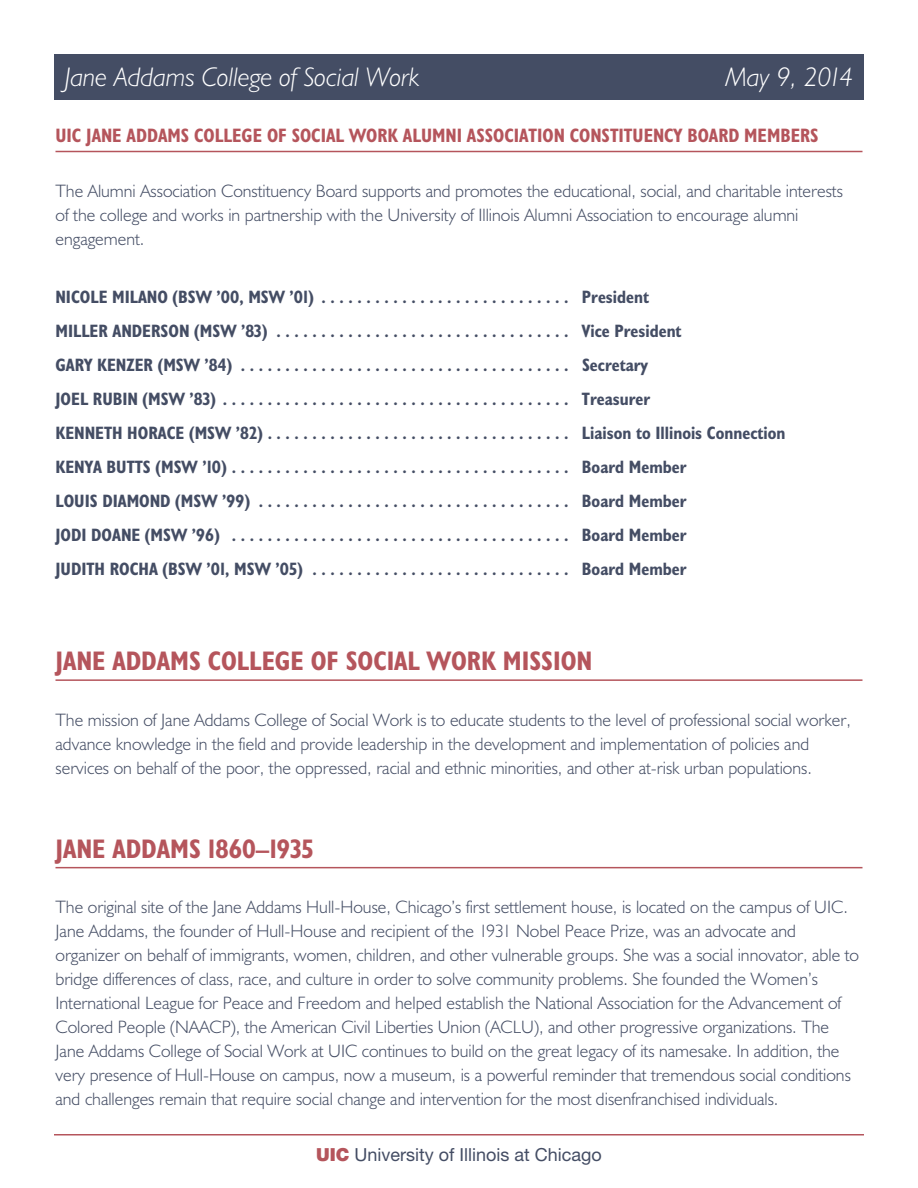
<style>
.page{position:relative;width:918px;height:1188px;background:#fff}
.page>*{position:absolute;margin:0;border:0;box-sizing:border-box;transform-origin:0 0}
.t1{font:700 condensed 27px "Humanist 521 BT";color:#b5555c}
.t2{font:italic 300 27px "Humanist 521 BT";color:#fff}
.t3{font:700 condensed 19.5px "Humanist 521 BT";color:#b5555c}
.t4{font:300 18px/24px "Humanist 521 BT";color:#444d64}
.t5{font:700 condensed 18px/34px "Humanist 521 BT";color:#444d64}
.t6{font:18px "Helvetica Neue";color:#444d64}
.s1{font-weight:900;color:#b5555c}
</style>
<div class="page">
<div style="left:54px;top:54px;width:810px;height:45px;background:#444d64"></div>
<hr style="left:54px;top:1134px;width:810px;height:2px;background:#b5555c">
<hr style="left:56px;top:679px;width:806px;height:2px;background:#b5555c">
<hr style="left:56px;top:867px;width:806px;height:1px;background:#b5555c">
<hr style="left:56px;top:151px;width:806px;height:1px;background:#b5555c">
<p class="t2" style="left:65px;top:61px;width:356px">Jane Addams College of Social Work</p>
<p class="t2" style="left:725px;top:61px;width:129px">May 9, 2014</p>
<p class="t3" style="left:56px;top:124px;width:765px">UIC JANE ADDAMS COLLEGE OF SOCIAL WORK ALUMNI ASSOCIATION CONSTITUENCY BOARD MEMBERS</p>
<p class="t4" style="left:56px;top:179px;width:789px">The Alumni Association Constituency Board supports and promotes the educational, social, and charitable interests of the college and works in partnership with the University of Illinois Alumni Association to encourage alumni engagement.</p>
<p class="t5" style="left:56px;top:280px;width:731px">NICOLE MILANO (BSW ’00, MSW ’01) . . . . . . . . . . . . . . . . . . . . . . . . . . . . President<br>MILLER ANDERSON (MSW ’83) . . . . . . . . . . . . . . . . . . . . . . . . . . . . . . . . . Vice President<br>GARY KENZER (MSW ’84) . . . . . . . . . . . . . . . . . . . . . . . . . . . . . . . . . . . . . Secretary<br>JOEL RUBIN (MSW ’83) . . . . . . . . . . . . . . . . . . . . . . . . . . . . . . . . . . . . . . . Treasurer<br>KENNETH HORACE (MSW ’82) . . . . . . . . . . . . . . . . . . . . . . . . . . . . . . . . . . Liaison to Illinois Connection KENYA BUTTS (MSW ’10) . . . . . . . . . . . . . . . . . . . . . . . . . . . . . . . . . . . . . . Board Member<br>LOUIS DIAMOND (MSW ’99) . . . . . . . . . . . . . . . . . . . . . . . . . . . . . . . . . . . Board Member<br>JODI DOANE (MSW ’96) . . . . . . . . . . . . . . . . . . . . . . . . . . . . . . . . . . . . . . Board Member<br>JUDITH ROCHA (BSW ’01, MSW ’05) . . . . . . . . . . . . . . . . . . . . . . . . . . . . . Board Member</p>
<p class="t1" style="left:56px;top:645px;width:538px">JANE ADDAMS COLLEGE OF SOCIAL WORK MISSION</p>
<p class="t4" style="left:56px;top:708px;width:797px">The mission of Jane Addams College of Social Work is to educate students to the level of professional social worker, advance knowledge in the field and provide leadership in the development and implementation of policies and services on behalf of the poor, the oppressed, racial and ethnic minorities, and other at-risk urban populations.</p>
<p class="t1" style="left:56px;top:833px;width:260px">JANE ADDAMS 1860–1935</p>
<p class="t4" style="left:56px;top:895px;width:805px">The original site of the Jane Addams Hull-House, Chicago’s first settlement house, is located on the campus of UIC.<br>Jane Addams, the founder of Hull-House and recipient of the 1931 Nobel Peace Prize, was an advocate and organizer on behalf of immigrants, women, children, and other vulnerable groups. She was a social innovator, able to bridge differences of class, race, and culture in order to solve community problems. She founded the Women’s International League for Peace and Freedom and helped establish the National Association for the Advancement of Colored People (NAACP), the American Civil Liberties Union (ACLU), and other progressive organizations. The Jane Addams College of Social Work at UIC continues to build on the great legacy of its namesake. In addition, the very presence of Hull-House on campus, now a museum, is a powerful reminder that tremendous social conditions and challenges remain that require social change and intervention for the most disenfranchised individuals.</p>
<p class="t6" style="left:316px;top:1148px;width:287px"><span class="s1">UIC</span> University of Illinois at Chicago</p>
</div>
